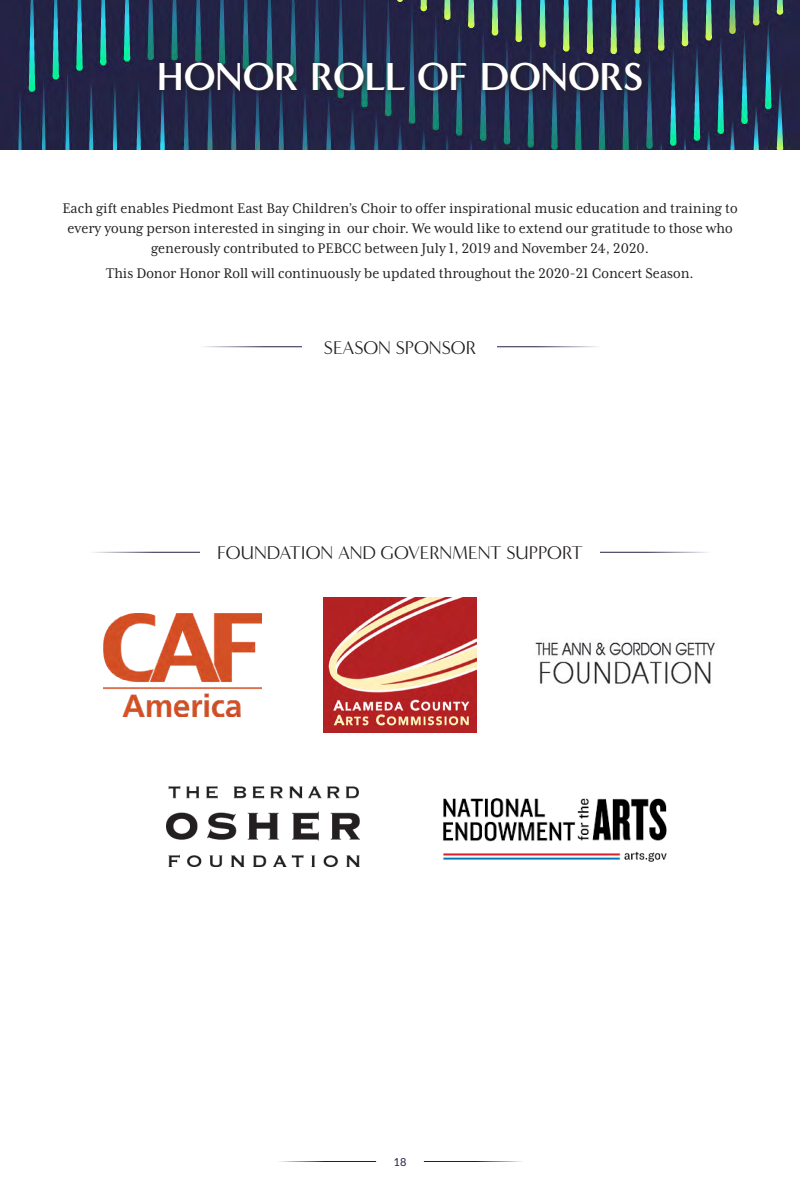
<style>
.page{position:relative;width:800px;height:1200px;background:#fff}
.page>*{position:absolute;margin:0;border:0;box-sizing:border-box;transform-origin:0 0}
.t1{font:700 40px "Minerva Modern";letter-spacing:-.025em;color:#fff}
.t2{font:19px "Minerva Modern";color:#231f20}
.t3{font:16px/20px "Mrs Eaves XL Serif Nar OT";color:#231f20;text-align:center}
.t4{font:11px "Lato";color:#242145}
.s1{font-family:"Minion Pro";font-weight:700;font-stretch:condensed;font-size:12px}
</style>
<div class="page">
<img style="left:0;top:0;width:800px;height:150px">
<div style="left:154px;top:58px;width:494px;height:39px;background:#231f20;opacity:.85"></div>
<hr style="left:400px;top:346px;width:201px;height:1px;background:#242145">
<hr style="left:199px;top:346px;width:201px;height:1px;background:#242145">
<div style="left:302px;top:336px;width:196px;height:22px;background:#fff"></div>
<img style="left:323px;top:597px;width:154px;height:136px">
<img style="left:535px;top:642px;width:180px;height:42px">
<img style="left:443px;top:798px;width:224px;height:64px">
<img style="left:166px;top:786px;width:194px;height:81px">
<hr style="left:510px;top:552px;width:201px;height:1px;background:#242145">
<hr style="left:89px;top:552px;width:201px;height:1px;background:#242145">
<div style="left:200px;top:542px;width:400px;height:21px;background:#fff"></div>
<img style="left:103px;top:614px;width:158px;height:102px">
<h1 class="t1" style="left:157px;top:53px;width:488px">HONOR ROLL OF DONORS</h1>
<p class="t3" style="left:62px;top:198px;width:677px">Each gift enables Piedmont East Bay Children’s Choir to offer inspirational music education and training to every young person interested in singing in our choir. We would like to extend our gratitude to those who generously contributed to PEBCC between July 1, 2019 and November 24, 2020.</p>
<p class="t3" style="left:106px;top:263px;width:589px">This Donor Honor Roll will continuously be updated throughout the 2020-21 Concert Season.</p>
<p class="t2" style="left:324px;top:337px;width:154px">SEASON SPONSOR</p>
<p class="t2" style="left:217px;top:542px;width:367px">FOUNDATION AND GOVERNMENT SUPPORT</p>
<p class="t4" style="left:394px;top:1156px;width:14px">18<span class="s1">18</span></p>
</div>
